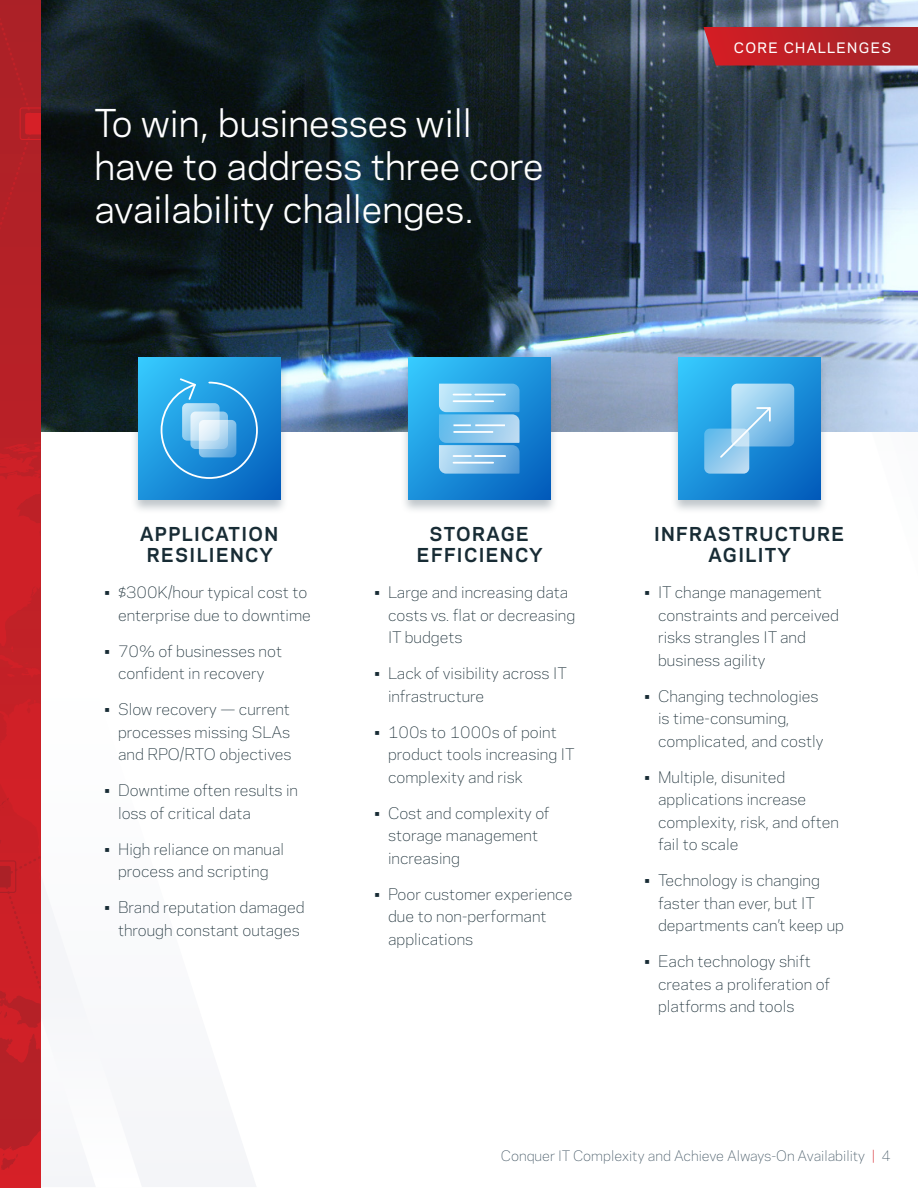
<style>
.page{position:relative;width:918px;height:1188px;background:#fff}
.page>*{position:absolute;margin:0;border:0;box-sizing:border-box;transform-origin:0 0}
.t1{font:36px/43.2px "Polaris";color:#fff}
.t2{font:700 18px/21.6px "Polaris";letter-spacing:.075em;color:#182c35;text-align:center}
.t3{font:300 15px/22.5px "Polaris";color:#182c35}
.t4{font:300 13.5px "Polaris";color:#425563}
.t5{font:500 13.5px "Polaris";letter-spacing:.1em;color:#fff}
.s1{color:#d41d24}
</style>
<div class="page">
<svg style="left:40px;top:432px;width:216px;height:755px"></svg>
<svg style="left:96px;top:748px;width:46px;height:439px"></svg>
<img style="left:40px;top:0;width:878px;height:432px">
<div style="left:130px;top:356px;width:158px;height:158px;background:#425563;opacity:.34"></div>
<svg style="left:138px;top:358px;width:142px;height:142px;background:#1b92db"></svg>
<div style="left:400px;top:356px;width:158px;height:158px;background:#425563;opacity:.34"></div>
<svg style="left:408px;top:358px;width:142px;height:142px;background:#1c92dc"></svg>
<div style="left:670px;top:356px;width:158px;height:158px;background:#425563;opacity:.34"></div>
<svg style="left:678px;top:358px;width:142px;height:142px;background:#1c92dc"></svg>
<svg style="left:704px;top:0;width:214px;height:203px;background:#6d5f74"></svg>
<svg style="left:0;top:0;width:40px;height:1188px;background:#b52027"></svg>
<svg style="left:0;top:441px;width:41px;height:227px;background:#c92027"></svg>
<svg style="left:0;top:699px;width:96px;height:488px"></svg>
<div style="left:0;top:18px;width:25px;height:77px;background:#ad2127"></div>
<svg style="left:3px;top:107px;width:37px;height:108px;background:#b42126"></svg>
<svg style="left:160px;top:377px;width:99px;height:103px;background:#4ba9e3"></svg>
<svg style="left:439px;top:384px;width:81px;height:90px;background:#8ac6ec"></svg>
<hr style="left:453px;top:462px;width:40px;height:2px;background:#fff">
<hr style="left:475px;top:455px;width:30px;height:2px;background:#fff">
<svg style="left:704px;top:384px;width:90px;height:90px;background:#6eb9e8"></svg>
<h1 class="t1" style="left:94px;top:99px;width:451px">To win, businesses will have to address three core availability challenges.</h1>
<p class="t5" style="left:734px;top:37px;width:159px">CORE CHALLENGES</p>
<p class="t2" style="left:140px;top:522px;width:139px">APPLICATION<br>RESILIENCY</p>
<p class="t3" style="left:105px;top:581px;width:208px;text-align:right">• $300K/hour typical cost to enterprise due to downtime</p>
<p class="t3" style="left:105px;top:639px;width:179px;text-align:center">• 70% of businesses not confident in recovery</p>
<p class="t3" style="left:118px;top:698px;width:175px;text-align:justify;text-indent:-14px">• Slow recovery — current processes missing SLAs and RPO/RTO objectives</p>
<p class="t3" style="left:118px;top:779px;width:181px;text-indent:-14px">• Downtime often results in loss of critical data</p>
<p class="t3" style="left:105px;top:837px;width:181px;text-align:center">• High reliance on manual process and scripting</p>
<p class="t3" style="left:105px;top:896px;width:202px;text-align:center">• Brand reputation damaged through constant outages</p>
<p class="t2" style="left:417px;top:522px;width:127px">STORAGE<br>EFFICIENCY</p>
<p class="t3" style="left:388px;top:581px;width:189px;text-indent:-14px">• Large and increasing data costs vs. flat or decreasing<br>IT budgets</p>
<p class="t3" style="left:388px;top:662px;width:180px;text-indent:-14px">• Lack of visibility across IT infrastructure</p>
<p class="t3" style="left:388px;top:720px;width:188px;text-indent:-14px">• 100s to 1000s of point product tools increasing IT complexity and risk</p>
<p class="t3" style="left:388px;top:801px;width:163px;text-indent:-14px">• Cost and complexity of storage management increasing</p>
<p class="t3" style="left:388px;top:882px;width:186px;text-indent:-14px">• Poor customer experience due to non-performant applications</p>
<p class="t2" style="left:654px;top:522px;width:192px">INFRASTRUCTURE<br>AGILITY</p>
<p class="t3" style="left:658px;top:581px;width:183px;text-indent:-14px">• IT change management constraints and perceived risks strangles IT and business agility</p>
<p class="t3" style="left:658px;top:684px;width:167px;text-indent:-14px">• Changing technologies is time-consuming, complicated, and costly</p>
<p class="t3" style="left:658px;top:765px;width:182px;text-indent:-14px">• Multiple, disunited applications increase complexity, risk, and often fail to scale</p>
<p class="t3" style="left:658px;top:869px;width:187px;text-indent:-14px">• Technology is changing faster than ever, but IT departments can’t keep up</p>
<p class="t3" style="left:658px;top:950px;width:173px;text-indent:-14px">• Each technology shift creates a proliferation of platforms and tools</p>
<p class="t4" style="left:501px;top:1146px;width:392px">Conquer IT Complexity and Achieve Always-On Availability <span class="s1">|</span> 4</p>
</div>
